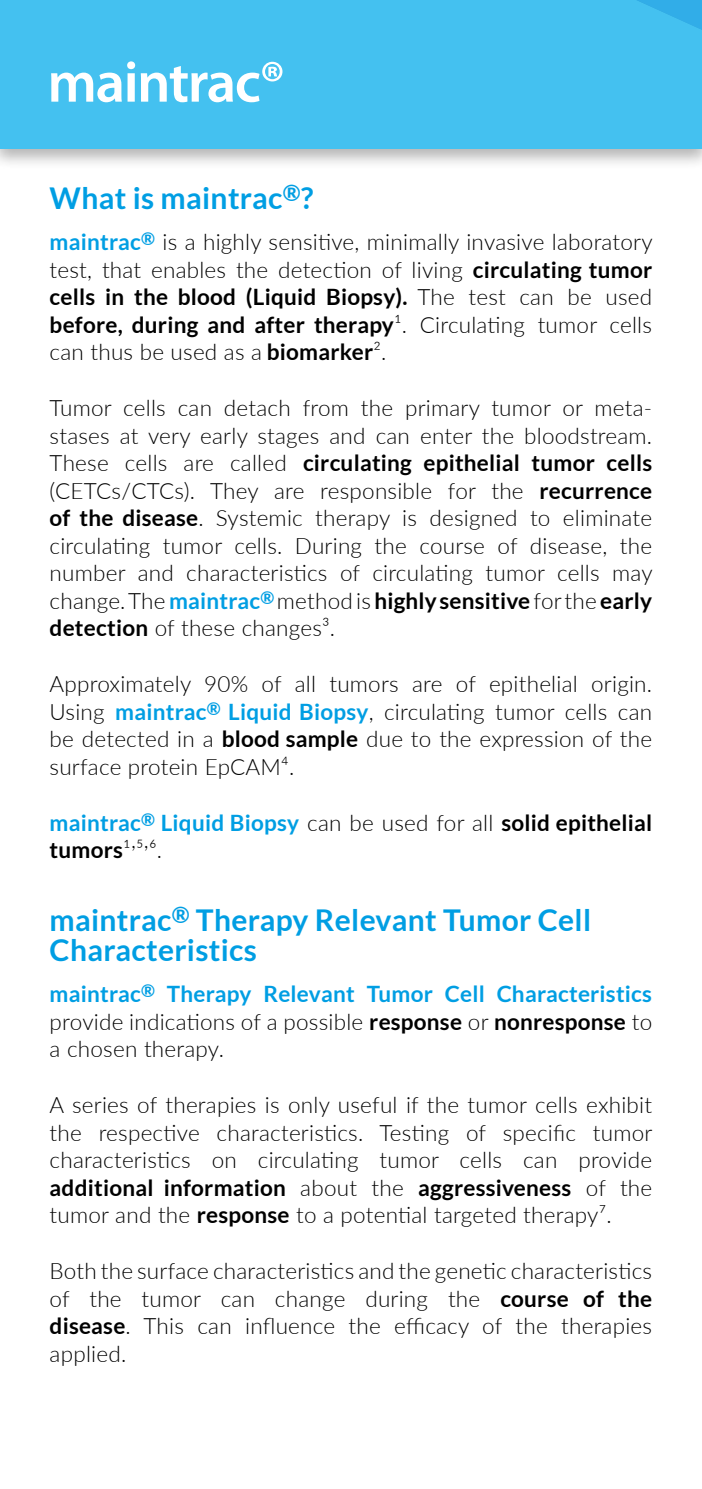
<style>
.page{position:relative;width:702px;height:1489px;background:#fff}
.page>*{position:absolute;margin:0;border:0;box-sizing:border-box;transform-origin:0 0}
.t1{font:600 58.25px "Myriad Pro";letter-spacing:-.025em;color:#fff}
.t2{font:700 30px/30px "Lato";letter-spacing:.01em;color:#009ee3}
.t3{font:300 22.5px/27.5px "Lato";letter-spacing:.01em;color:#000;text-align:justify}
.s1{font-weight:700;color:#009ee3}
.s2{font-weight:700}
</style>
<div class="page">
<div style="left:0;top:0;width:702px;height:170px;background:#000;opacity:.3"></div>
<div style="left:0;top:0;width:702px;height:149px;background:#44c1f0"></div>
<h1 class="t1" style="left:47px;top:45px;width:239px">maintrac®</h1>
<h2 class="t2" style="left:50px;top:182px;width:265px">What is maintrac<sup>®</sup>?</h2>
<p class="t3" style="left:50px;top:227px;width:604px"><span class="s1">maintrac</span><sup>®</sup> is a highly sensitive, minimally invasive laboratory test, that enables the detection of living <span class="s2">circulating tumor cells in the blood (Liquid Biopsy).</span> The test can be used <span class="s2">before, during and after therapy</span>¹. Circulating tumor cells can thus be used as a <span class="s2">biomarker</span>².</p>
<p class="t3" style="left:50px;top:393px;width:604px">Tumor cells can detach from the primary tumor or meta&shy;stases at very early stages and can enter the bloodstream.<br>These cells are called <span class="s2">circulating epithelial tumor cells </span>(CETCs/CTCs). They are responsible for the <span class="s2">recurrence of the disease</span>. Systemic therapy is designed to eliminate circulating tumor cells. During the course of disease, the number and characteristics of circulating tumor cells may change. The <span class="s1">maintrac</span><sup>®</sup>method is <span class="s2">highly sensitive</span> for the <span class="s2">early detection</span> of these changes³.</p>
<p class="t3" style="left:50px;top:669px;width:604px">Approximately 90% of all tumors are of epithelial origin.<br>Using <span class="s1">maintrac</span><sup>®</sup> <span class="s1">Liquid Biopsy</span>, circulating tumor cells can be detected in a <span class="s2">blood sample</span> due to the expression of the surface protein EpCAM⁴.</p>
<p class="t3" style="left:50px;top:807px;width:604px"><span class="s1">maintrac</span><sup>®</sup> <span class="s1">Liquid Biopsy</span> can be used for all <span class="s2">solid epithelial tumors</span>¹,⁵,⁶.</p>
<h2 class="t2" style="left:50px;top:904px;width:543px">maintrac<sup>®</sup> Therapy Relevant Tumor Cell<br>Characteristics</h2>
<p class="t3" style="left:50px;top:979px;width:604px"><span class="s1">maintrac</span><sup>®</sup> <span class="s1">Therapy Relevant Tumor Cell Characteristics </span>provide indications of a possible <span class="s2">response</span> or <span class="s2">nonresponse</span> to a chosen therapy.</p>
<p class="t3" style="left:50px;top:1090px;width:604px">A series of therapies is only useful if the tumor cells exhibit the respective characteristics. Testing of specific tumor characteristics on circulating tumor cells can provide <span class="s2">additional information</span> about the <span class="s2">aggressiveness</span> of the tumor and the <span class="s2">response</span> to a potential targeted therapy⁷.</p>
<p class="t3" style="left:50px;top:1256px;width:604px">Both the surface characteristics and the genetic characteristics of the tumor can change during the <span class="s2">course of the disease</span>. This can influence the efficacy of the therapies applied.</p>
</div>
